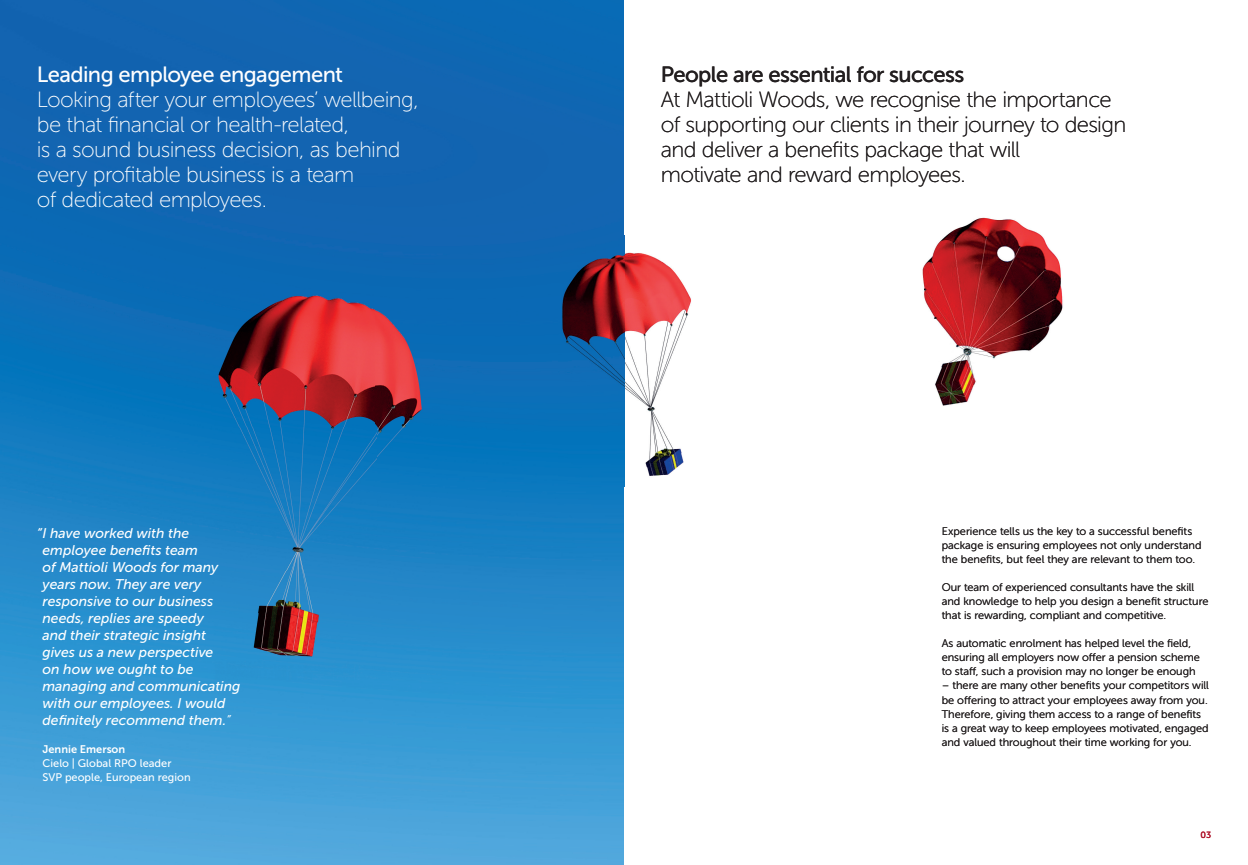
<style>
.page{position:relative;width:1248px;height:865px;background:#fff}
.page>*{position:absolute;margin:0;border:0;box-sizing:border-box;transform-origin:0 0}
.t1{font:22px/25px "Museo Sans 100";letter-spacing:-.03em;color:#fff}
.t2{font:22px/25px "Museo Sans 100";letter-spacing:-.03em;color:#231f20}
.t3{font:22px "Museo Sans 500";letter-spacing:-.025em;color:#231f20}
.t4{font:22px "Museo Sans 500";letter-spacing:-.025em;color:#fff}
.t5{font:italic 14px/17px "Museo Sans 500";color:#fff}
.t6{font:11px/14px "Museo Sans 300";color:#231f20}
.t7{font:11px/14px "Museo Sans 500";color:#fff}
.t8{font:11px "Museo Sans 700";color:#fff}
.t9{font:9px "Museo Sans 500";color:#ae1229}
.s1{font-family:"Museo Sans 300"}
</style>
<div class="page">
<img style="left:922px;top:217px;width:141px;height:189px">
<img style="left:624px;top:235px;width:67px;height:251px">
<img style="left:0;top:0;width:624px;height:865px">
<img style="left:213px;top:283px;width:228px;height:396px">
<h1 class="t4" style="left:37px;top:62px;width:308px">Leading employee engagement</h1>
<h1 class="t1" style="left:37px;top:87px;width:383px">Looking after your employees’ wellbeing, be that financial or health-related,<br>is a sound business decision, as behind every profitable business is a team<br>of dedicated employees.</h1>
<p class="t5" style="left:43px;top:524px;width:199px;text-indent:-6px">“ I have worked with the employee benefits team<br>of Mattioli Woods for many years now. They are very responsive to our business needs, replies are speedy<br>and their strategic insight gives us a new perspective<br>on how we ought to be managing and communicating with our employees. I would definitely recommend them.<span class="s1">”</span></p>
<p class="t8" style="left:43px;top:743px;width:84px">Jennie Emerson</p>
<p class="t7" style="left:43px;top:756px;width:150px">Cielo | Global RPO leader<br>SVP people, European region</p>
<h1 class="t3" style="left:660px;top:62px;width:305px">People are essential for success</h1>
<h1 class="t2" style="left:660px;top:87px;width:467px">At Mattioli Woods, we recognise the importance of supporting our clients in their journey to design and deliver a benefits package that will<br>motivate and reward employees.</h1>
<p class="t6" style="left:941px;top:524px;width:261px">Experience tells us the key to a successful benefits package is ensuring employees not only understand the benefits, but feel they are relevant to them too.</p>
<p class="t6" style="left:941px;top:580px;width:268px">Our team of experienced consultants have the skill and knowledge to help you design a benefit structure that is rewarding, compliant and competitive.</p>
<p class="t6" style="left:941px;top:636px;width:260px">As automatic enrolment has helped level the field, ensuring all employers now offer a pension scheme to staff, such a provision may no longer be enough</p>
<p class="t6" style="left:941px;top:678px;width:269px">– there are many other benefits your competitors will be offering to attract your employees away from you.<br>Therefore, giving them access to a range of benefits is a great way to keep employees motivated, engaged and valued throughout their time working for you.</p>
<p class="t6" style="left:1088px;top:650px;width:5px">f</p>
<p class="t6" style="left:969px;top:664px;width:5px">f</p>
<p class="t6" style="left:963px;top:692px;width:5px">f</p>
<p class="t9" style="left:1200px;top:829px;width:12px">03</p>
</div>
